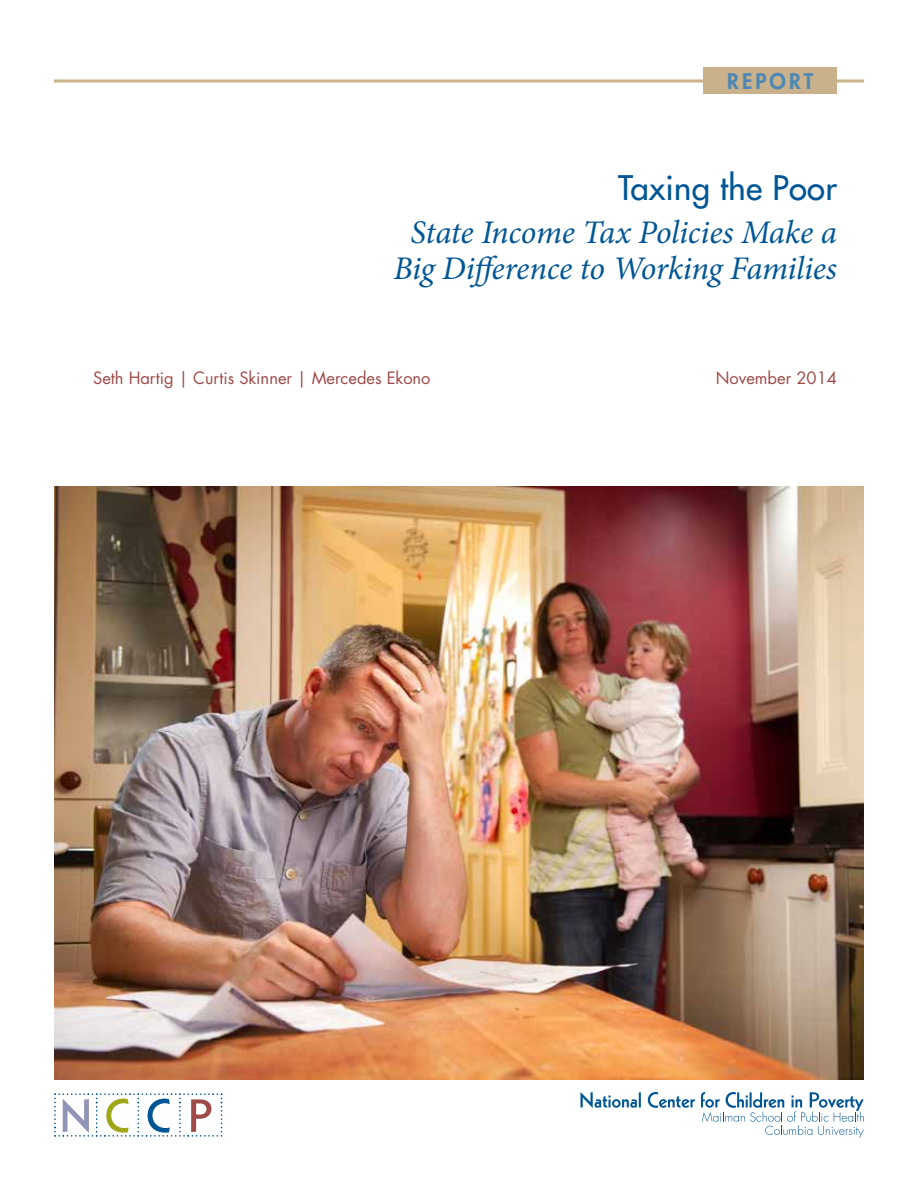
<style>
.page{position:relative;width:918px;height:1188px;background:#fff}
.page>*{position:absolute;margin:0;border:0;box-sizing:border-box;transform-origin:0 0}
.t1{font:italic 33px/36px "Minion Pro";letter-spacing:-.01em;color:#005695;text-align:center}
.t2{font:33px "Futura";letter-spacing:.01em;color:#005695}
.t3{font:800 21px "Futura";letter-spacing:.15em;color:#4d88b5}
.t4{font:16.5px "Futura";color:#9d4a48}
</style>
<div class="page">
<hr style="left:54px;top:80px;width:810px;height:2px;background:#c8b18b">
<div style="left:703px;top:68px;width:134px;height:26px;background:#c8b18b"></div>
<svg style="left:54px;top:1093px;width:168px;height:44px"></svg>
<svg style="left:580px;top:1092px;width:61px;height:16px"></svg>
<svg style="left:648px;top:1092px;width:47px;height:16px"></svg>
<svg style="left:701px;top:1092px;width:163px;height:46px"></svg>
<img style="left:54px;top:486px;width:810px;height:593px">
<p class="t3" style="left:727px;top:68px;width:87px">REPORT</p>
<p class="t2" style="left:618px;top:167px;width:221px">Taxing the Poor</p>
<p class="t1" style="left:394px;top:214px;width:445px">State Income Tax Policies Make a<br>Big Difference to Working Families</p>
<p class="t4" style="left:93px;top:367px;width:339px">Seth Hartig | Curtis Skinner | Mercedes Ekono</p>
<p class="t4" style="left:716px;top:367px;width:123px">November 2014</p>
</div>
